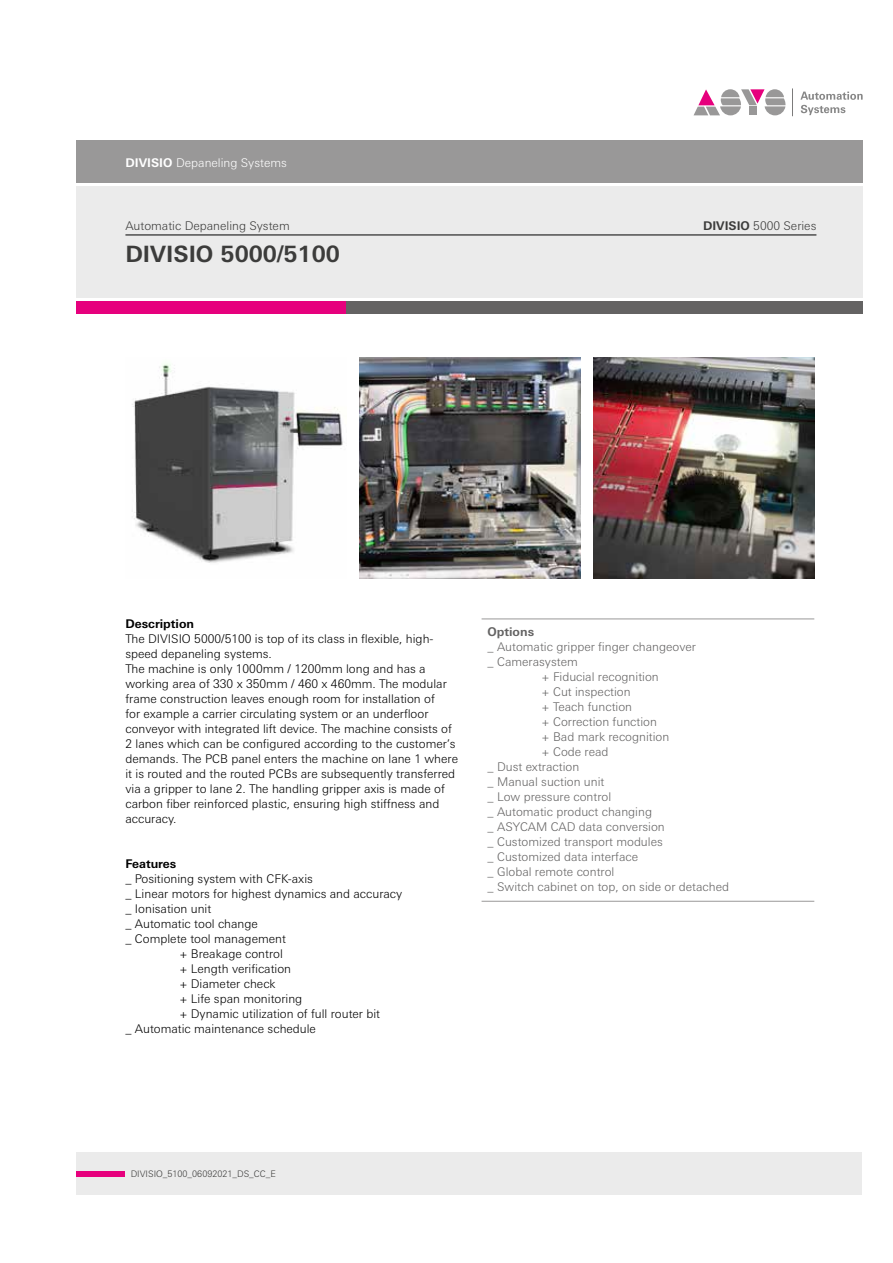
<style>
.page{position:relative;width:893px;height:1263px;background:#fff}
.page>*{position:absolute;margin:0;border:0;box-sizing:border-box;transform-origin:0 0}
.t1{font:700 22.5px "Univers Next Pro";color:#3c3c3b}
.t2{font:300 12px/15px "Univers Next Pro";color:#000}
.t3{font:300 12px "Univers Next Pro";color:#646363}
.t4{font:300 12px "Univers Next Pro";color:#3c3c3b}
.t5{font:300 12px "Univers Next Pro";color:#fff}
.t6{font:700 12px "Univers Next Pro";color:#000}
.t7{font:700 12px "Univers Next Pro";color:#646363}
.t8{font:300 9px "Univers Next Pro";color:#3c3c3b}
.s1{font-weight:700}
</style>
<div class="page">
<img style="left:359px;top:357px;width:221px;height:221px">
<img style="left:593px;top:357px;width:221px;height:221px">
<img style="left:132px;top:363px;width:211px;height:200px">
<div style="left:77px;top:186px;width:786px;height:112px;background:#ebebeb"></div>
<div style="left:77px;top:1152px;width:785px;height:43px;background:#ebebeb"></div>
<div style="left:77px;top:140px;width:786px;height:43px;background:#999898"></div>
<div style="left:77px;top:1171px;width:48px;height:5px;background:#e6007d"></div>
<div style="left:77px;top:301px;width:270px;height:13px;background:#e6007d"></div>
<div style="left:347px;top:301px;width:516px;height:13px;background:#646363"></div>
<hr style="left:125px;top:235px;width:691px;height:1px;background:#000">
<svg style="left:694px;top:89px;width:92px;height:26px"></svg>
<svg style="left:792px;top:88px;width:1px;height:28px"></svg>
<svg style="left:800px;top:92px;width:63px;height:23px"></svg>
<hr style="left:482px;top:619px;width:332px;height:1px;background:#999898">
<hr style="left:482px;top:901px;width:332px;height:1px;background:#999898">
<p class="t5" style="left:125px;top:156px;width:163px"><span class="s1">DIVISIO</span> Depaneling Systems</p>
<p class="t4" style="left:125px;top:219px;width:166px">Automatic Depaneling System</p>
<p class="t4" style="left:703px;top:219px;width:115px"><span class="s1">DIVISIO</span> 5000 Series</p>
<h1 class="t1" style="left:125px;top:241px;width:216px">DIVISIO 5000/5100</h1>
<p class="t6" style="left:125px;top:616px;width:70px">Description</p>
<p class="t2" style="left:125px;top:631px;width:334px">The DIVISIO 5000/5100 is top of its class in flexible, high&shy;speed depaneling systems.<br>The machine is only 1000mm / 1200mm long and has a working area of 330 x 350mm / 460 x 460mm. The modular frame construction leaves enough room for installation of<br>for example a carrier circulating system or an underfloor conveyor with integrated lift device. The machine consists of 2 lanes which can be configured according to the customer’s demands. The PCB panel enters the machine on lane 1 where it is routed and the routed PCBs are subsequently transferred via a gripper to lane 2. The handling gripper axis is made of carbon fiber reinforced plastic, ensuring high stiffness and accuracy.</p>
<p class="t6" style="left:125px;top:856px;width:52px">Features</p>
<p class="t2" style="left:125px;top:871px;width:189px">_ Positioning system with CFK-axis</p>
<p class="t2" style="left:125px;top:886px;width:278px">_ Linear motors for highest dynamics and accuracy</p>
<p class="t2" style="left:125px;top:901px;width:87px">_ Ionisation unit</p>
<p class="t2" style="left:125px;top:916px;width:134px">_ Automatic tool change</p>
<p class="t2" style="left:125px;top:931px;width:162px">_ Complete tool management</p>
<p class="t2" style="left:179px;top:946px;width:105px">+ Breakage control</p>
<p class="t2" style="left:179px;top:961px;width:113px">+ Length verification</p>
<p class="t2" style="left:179px;top:976px;width:98px">+ Diameter check</p>
<p class="t2" style="left:179px;top:991px;width:124px">+ Life span monitoring</p>
<p class="t2" style="left:179px;top:1006px;width:202px">+ Dynamic utilization of full router bit</p>
<p class="t2" style="left:125px;top:1021px;width:192px">_ Automatic maintenance schedule</p>
<p class="t7" style="left:488px;top:625px;width:48px">Options</p>
<p class="t3" style="left:488px;top:640px;width:210px">_ Automatic gripper finger changeover</p>
<p class="t3" style="left:488px;top:655px;width:92px">_ Camerasystem</p>
<p class="t3" style="left:542px;top:670px;width:119px">+ Fiducial recognition</p>
<p class="t3" style="left:542px;top:685px;width:91px">+ Cut inspection</p>
<p class="t3" style="left:542px;top:700px;width:92px">+ Teach function</p>
<p class="t3" style="left:542px;top:715px;width:117px">+ Correction function</p>
<p class="t3" style="left:542px;top:730px;width:129px">+ Bad mark recognition</p>
<p class="t3" style="left:542px;top:745px;width:68px">+ Code read</p>
<p class="t3" style="left:488px;top:760px;width:93px">_ Dust extraction</p>
<p class="t3" style="left:488px;top:775px;width:118px">_ Manual suction unit</p>
<p class="t3" style="left:488px;top:790px;width:125px">_ Low pressure control</p>
<p class="t3" style="left:488px;top:805px;width:166px">_ Automatic product changing</p>
<p class="t3" style="left:488px;top:820px;width:179px">_ ASYCAM CAD data conversion</p>
<p class="t3" style="left:488px;top:835px;width:177px">_ Customized transport modules</p>
<p class="t3" style="left:488px;top:850px;width:152px">_ Customized data interface</p>
<p class="t3" style="left:488px;top:865px;width:128px">_ Global remote control</p>
<p class="t3" style="left:488px;top:880px;width:243px">_ Switch cabinet on top, on side or detached</p>
<p class="t8" style="left:131px;top:1169px;width:147px">DIVISIO_5100_06092021_DS_CC_E</p>
</div>
